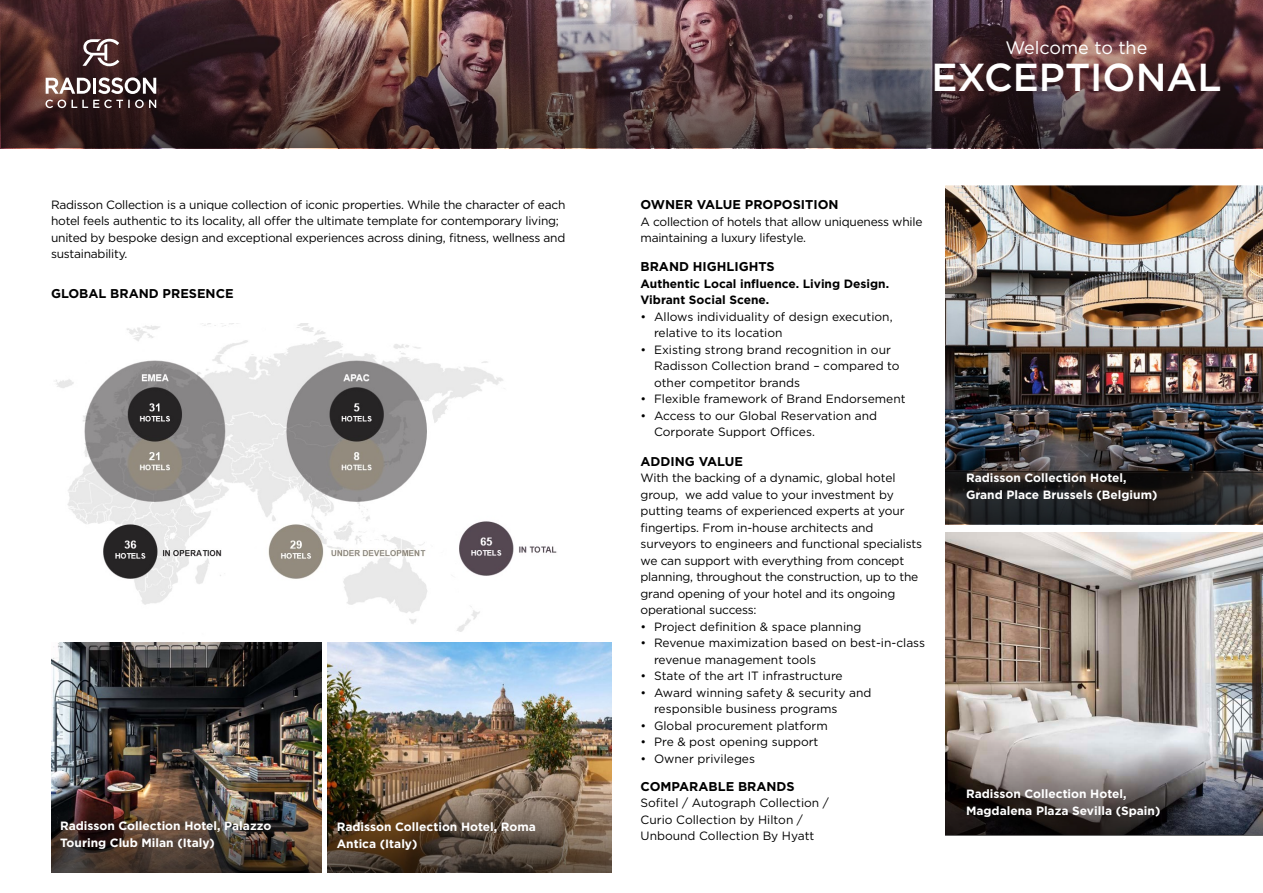
<style>
.page{position:relative;width:1263px;height:893px;background:#fff}
.page>*{position:absolute;margin:0;border:0;box-sizing:border-box;transform-origin:0 0}
.t1{font:500 39px "Gotham";color:#fff}
.t2{font:18px "Gotham";color:#fff}
.t3{font:700 12.75px "Gotham";color:#000}
.t4{font:12px/16.5px "Gotham";letter-spacing:-.01em;color:#000}
.t5{font:700 12px/16.5px "Gotham";color:#fff}
.t6{font:700 12px/16.5px "Gotham";color:#000}
</style>
<div class="page">
<img style="left:946px;top:186px;width:317px;height:219px">
<img style="left:946px;top:533px;width:317px;height:208px">
<img style="left:327px;top:643px;width:284px;height:128px">
<img style="left:51px;top:643px;width:270px;height:152px">
<img style="left:946px;top:405px;width:317px;height:119px">
<svg style="left:327px;top:771px;width:284px;height:102px;background:#66523e"></svg>
<svg style="left:946px;top:741px;width:317px;height:95px;background:#686566"></svg>
<img style="left:51px;top:795px;width:270px;height:78px">
<img style="left:55px;top:323px;width:502px;height:309px">
<img style="left:1px;top:0;width:1262px;height:148px">
<svg style="left:83px;top:39px;width:36px;height:27px"></svg>
<svg style="left:46px;top:78px;width:45px;height:16px"></svg>
<hr style="left:93px;top:78px;width:3px;height:16px;background:#fff">
<svg style="left:98px;top:77px;width:58px;height:17px"></svg>
<svg style="left:45px;top:100px;width:111px;height:8px"></svg>
<p class="t4" style="left:51px;top:196px;width:516px">Radisson Collection is a unique collection of iconic properties. While the character of each hotel feels authentic to its locality, all offer the ultimate template for contemporary living; united by bespoke design and exceptional experiences across dining, fitness, wellness and sustainability.</p>
<p class="t3" style="left:51px;top:285px;width:184px">GLOBAL BRAND PRESENCE</p>
<p class="t5" style="left:60px;top:818px;width:213px">Radisson Collection Hotel, Palazzo<br>Touring Club Milan (Italy)</p>
<p class="t5" style="left:337px;top:819px;width:201px">Radisson Collection Hotel, Roma<br>Antica (Italy)</p>
<h2 class="t2" style="left:1005px;top:36px;width:143px">Welcome to the</h2>
<h1 class="t1" style="left:931px;top:52px;width:292px">EXCEPTIONAL</h1>
<p class="t3" style="left:640px;top:196px;width:200px">OWNER VALUE PROPOSITION</p>
<p class="t4" style="left:640px;top:213px;width:283px">A collection of hotels that allow uniqueness while maintaining a luxury lifestyle.</p>
<p class="t3" style="left:640px;top:258px;width:136px">BRAND HIGHLIGHTS</p>
<p class="t6" style="left:640px;top:275px;width:250px">Authentic Local influence. Living Design.<br>Vibrant Social Scene.</p>
<p class="t4" style="left:654px;top:308px;width:240px;text-indent:-14px">• Allows individuality of design execution, relative to its location</p>
<p class="t4" style="left:654px;top:341px;width:247px;text-indent:-14px">• Existing strong brand recognition in our<br>Radisson Collection brand – compared to other competitor brands</p>
<p class="t4" style="left:640px;top:391px;width:267px">• Flexible framework of Brand Endorsement</p>
<p class="t4" style="left:654px;top:407px;width:224px;text-indent:-14px">• Access to our Global Reservation and<br>Corporate Support Offices.</p>
<p class="t3" style="left:640px;top:453px;width:104px">ADDING VALUE</p>
<p class="t4" style="left:640px;top:469px;width:283px">With the backing of a dynamic, global hotel group, we add value to your investment by putting teams of experienced experts at your fingertips. From in-house architects and surveyors to engineers and functional specialists we can support with everything from concept planning, throughout the construction, up to the grand opening of your hotel and its ongoing operational success:</p>
<p class="t4" style="left:640px;top:618px;width:222px">• Project definition &amp; space planning</p>
<p class="t4" style="left:654px;top:634px;width:273px;text-indent:-14px">• Revenue maximization based on best-in-class revenue management tools</p>
<p class="t4" style="left:640px;top:667px;width:204px">• State of the art IT infrastructure</p>
<p class="t4" style="left:654px;top:684px;width:219px;text-indent:-14px">• Award winning safety &amp; security and responsible business programs</p>
<p class="t4" style="left:640px;top:717px;width:189px">• Global procurement platform</p>
<p class="t4" style="left:640px;top:733px;width:179px">• Pre &amp; post opening support</p>
<p class="t4" style="left:640px;top:750px;width:116px">• Owner privileges</p>
<p class="t3" style="left:640px;top:778px;width:156px">COMPARABLE BRANDS</p>
<p class="t4" style="left:640px;top:795px;width:190px">Sofitel / Autograph Collection /<br>Curio Collection by Hilton /<br>Unbound Collection By Hyatt</p>
<p class="t5" style="left:966px;top:469px;width:193px">Radisson Collection Hotel,<br>Grand Place Brussels (Belgium)</p>
<p class="t5" style="left:966px;top:785px;width:196px">Radisson Collection Hotel,<br>Magdalena Plaza Sevilla (Spain)</p>
</div>
